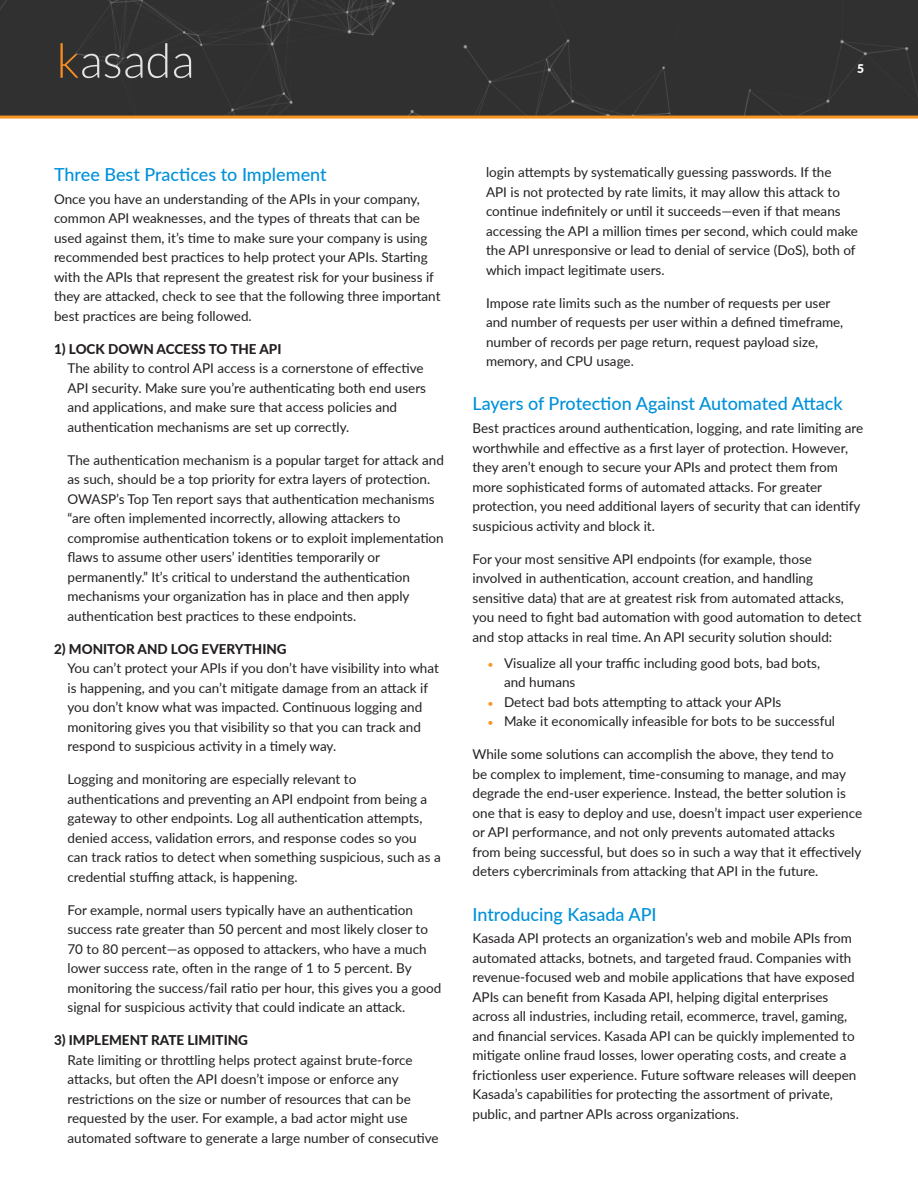
<style>
.page{position:relative;width:918px;height:1188px;background:#fff}
.page>*{position:absolute;margin:0;border:0;box-sizing:border-box;transform-origin:0 0}
.t1{font:500 18px "Lato";color:#0091d9}
.Body_First{font:13.5px/19.5px "Lato";color:#231f20}
.Body_Indent{font:13.5px/19.5px "Lato";color:#231f20}
.Body_First_Indent{font:13.5px/19.5px "Lato";color:#231f20}
.Body{font:13.5px/19.5px "Lato";color:#231f20}
.t2{font:800 13.5px "Lato";color:#231f20}
.t3{font:900 12px "Lato";color:#fff}
.s1{font-size:10.5px;color:#f79420}
</style>
<div class="page">
<div style="left:0;top:0;width:918px;height:116px;background:#303030"></div>
<svg style="left:60px;top:43px;width:131px;height:35px;background:#514d4a"></svg>
<hr style="left:0;top:116px;width:918px;height:3px;background:#f79420">
<p class="t3" style="left:857px;top:60px;width:8px">5</p>
<h2 class="t1" style="left:54px;top:161px;width:274px">Three Best Practices to Implement</h2>
<p class="Body_First" style="left:54px;top:188px;width:388px">Once you have an understanding of the APIs in your company, common API weaknesses, and the types of threats that can be used against them, it’s time to make sure your company is using recommended best practices to help protect your APIs. Starting with the APIs that represent the greatest risk for your business if they are attacked, check to see that the following three important best practices are being followed.</p>
<h3 class="t2" style="left:54px;top:339px;width:229px">1) LOCK DOWN ACCESS TO THE API</h3>
<p class="Body_First_Indent" style="left:68px;top:358px;width:360px">The ability to control API access is a cornerstone of effective API security. Make sure you’re authenticating both end users and applications, and make sure that access policies and authentication mechanisms are set up correctly.</p>
<p class="Body_Indent" style="left:68px;top:449px;width:378px">The authentication mechanism is a popular target for attack and as such, should be a top priority for extra layers of protection.<br>OWASP’s Top Ten report says that authentication mechanisms “are often implemented incorrectly, allowing attackers to compromise authentication tokens or to exploit implementation flaws to assume other users’ identities temporarily or permanently.” It’s critical to understand the authentication mechanisms your organization has in place and then apply authentication best practices to these endpoints.</p>
<h3 class="t2" style="left:54px;top:639px;width:234px">2) MONITOR AND LOG EVERYTHING</h3>
<p class="Body_First_Indent" style="left:68px;top:658px;width:373px">You can’t protect your APIs if you don’t have visibility into what is happening, and you can’t mitigate damage from an attack if you don’t know what was impacted. Continuous logging and monitoring gives you that visibility so that you can track and respond to suspicious activity in a timely way.</p>
<p class="Body_Indent" style="left:68px;top:769px;width:375px">Logging and monitoring are especially relevant to authentications and preventing an API endpoint from being a gateway to other endpoints. Log all authentication attempts, denied access, validation errors, and response codes so you can track ratios to detect when something suspicious, such as a credential stuffing attack, is happening.</p>
<p class="Body_Indent" style="left:68px;top:899px;width:375px">For example, normal users typically have an authentication success rate greater than 50 percent and most likely closer to 70 to 80 percent—as opposed to attackers, who have a much lower success rate, often in the range of 1 to 5 percent. By monitoring the success/fail ratio per hour, this gives you a good signal for suspicious activity that could indicate an attack.</p>
<h3 class="t2" style="left:54px;top:1030px;width:196px">3) IMPLEMENT RATE LIMITING</h3>
<p class="Body_First_Indent" style="left:68px;top:1049px;width:373px">Rate limiting or throttling helps protect against brute-force attacks, but often the API doesn’t impose or enforce any restrictions on the size or number of resources that can be requested by the user. For example, a bad actor might use automated software to generate a large number of consecutive</p>
<p class="Body_First_Indent" style="left:486px;top:162px;width:374px">login attempts by systematically guessing passwords. If the<br>API is not protected by rate limits, it may allow this attack to continue indefinitely or until it succeeds—even if that means accessing the API a million times per second, which could make the API unresponsive or lead to denial of service (DoS), both of which impact legitimate users.</p>
<p class="Body_Indent" style="left:486px;top:292px;width:359px">Impose rate limits such as the number of requests per user and number of requests per user within a defined timeframe, number of records per page return, request payload size, memory, and CPU usage.</p>
<h2 class="t1" style="left:472px;top:391px;width:372px">Layers of Protection Against Automated Attack</h2>
<p class="Body_First" style="left:472px;top:418px;width:392px">Best practices around authentication, logging, and rate limiting are worthwhile and effective as a first layer of protection. However, they aren’t enough to secure your APIs and protect them from more sophisticated forms of automated attacks. For greater protection, you need additional layers of security that can identify suspicious activity and block it.</p>
<p class="Body" style="left:472px;top:548px;width:391px">For your most sensitive API endpoints (for example, those involved in authentication, account creation, and handling sensitive data) that are at greatest risk from automated attacks, you need to fight bad automation with good automation to detect and stop attacks in real time. An API security solution should:</p>
<p class="Body_First" style="left:504px;top:653px;width:318px;text-indent:-16px"><span class="s1">•</span> Visualize all your traffic including good bots, bad bots, and humans</p>
<p class="Body_First" style="left:488px;top:692px;width:295px"><span class="s1">•</span> Detect bad bots attempting to attack your APIs</p>
<p class="Body_First" style="left:488px;top:711px;width:349px"><span class="s1">•</span> Make it economically infeasible for bots to be successful</p>
<p class="Body" style="left:472px;top:744px;width:391px">While some solutions can accomplish the above, they tend to<br>be complex to implement, time-consuming to manage, and may degrade the end-user experience. Instead, the better solution is one that is easy to deploy and use, doesn’t impact user experience or API performance, and not only prevents automated attacks from being successful, but does so in such a way that it effectively deters cybercriminals from attacking that API in the future.</p>
<h2 class="t1" style="left:472px;top:901px;width:186px">Introducing Kasada API</h2>
<p class="Body_First" style="left:472px;top:928px;width:386px">Kasada API protects an organization’s web and mobile APIs from automated attacks, botnets, and targeted fraud. Companies with revenue-focused web and mobile applications that have exposed APIs can benefit from Kasada API, helping digital enterprises across all industries, including retail, ecommerce, travel, gaming, and financial services. Kasada API can be quickly implemented to mitigate online fraud losses, lower operating costs, and create a frictionless user experience. Future software releases will deepen Kasada’s capabilities for protecting the assortment of private, public, and partner APIs across organizations.</p>
</div>
